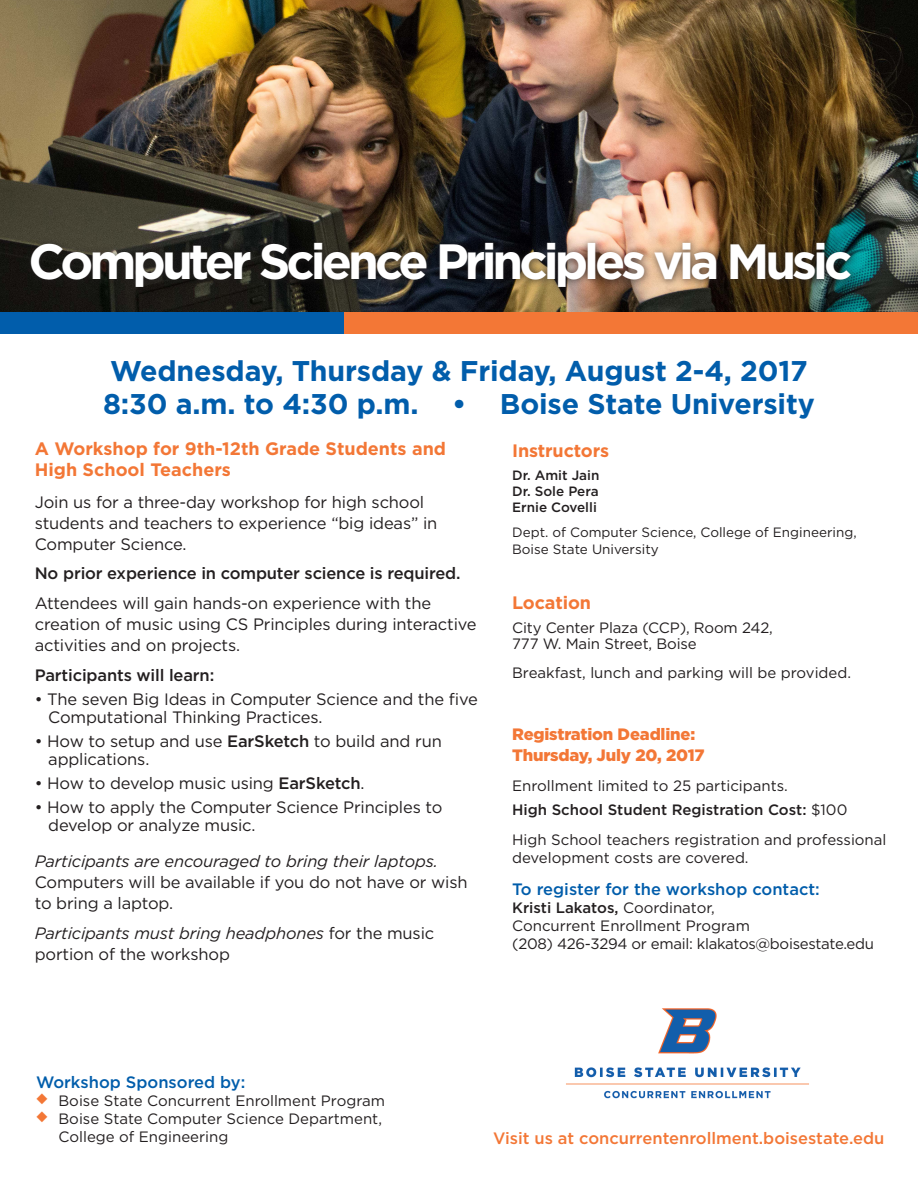
<style>
.page{position:relative;width:918px;height:1188px;background:#fff}
.page>*{position:absolute;margin:0;border:0;box-sizing:border-box;transform-origin:0 0}
.t1{font:700 49.5px "Gotham";letter-spacing:-.08em;color:#fff}
.t2{font:700 28.5px "Gotham";letter-spacing:-.005em;color:#015dab}
.t3{font:700 18px/21px "Gotham";color:#f37736}
.t4{font:16.5px/21px "Gotham";letter-spacing:-.01em;color:#231f20}
.t5{font:500 16.5px "Gotham";letter-spacing:-.01em;color:#231f20}
.t6{font:italic 16.5px/21px "Gotham";letter-spacing:-.01em;color:#231f20}
.t7{font:500 16.5px "Gotham";color:#015dab}
.t8{font:500 16.5px "Gotham";color:#f37736}
.t9{font:900 16.5px "Gotham";letter-spacing:-.01em;color:#f37736}
.t10{font:15px/18px "Gotham";color:#231f20}
.t11{font:500 15px "Gotham";color:#231f20}
.t12{font:15px "Gotham";letter-spacing:-.02em;color:#231f20}
.t13{font:13.5px/16.2px "Gotham";color:#231f20}
.t14{font:500 13.5px/16.2px "Gotham";color:#231f20}
.s1{font-weight:500}
.s2{font-style:italic}
.s3{font-style:normal}
.s4{font-weight:400}
.s5{color:#f37736}
</style>
<div class="page">
<img style="left:0;top:0;width:918px;height:312px">
<div style="left:23px;top:235px;width:835px;height:61px;background:#231f20;opacity:.75"></div>
<div style="left:0;top:312px;width:344px;height:22px;background:#015dab"></div>
<div style="left:344px;top:312px;width:574px;height:22px;background:#f37736"></div>
<img style="left:566px;top:1008px;width:243px;height:91px">
<p class="t1" style="left:28px;top:229px;width:825px">Computer Science Principles via Music</p>
<p class="t2" style="left:110px;top:352px;width:699px">Wednesday, Thursday &amp; Friday, August 2-4, 2017</p>
<p class="t2" style="left:103px;top:385px;width:713px">8:30 a.m. to 4:30 p.m. • Boise State University</p>
<p class="t3" style="left:35px;top:438px;width:413px">A Workshop for 9th-12th Grade Students and<br>High School Teachers</p>
<p class="t4" style="left:35px;top:491px;width:404px">Join us for a three-day workshop for high school students and teachers to experience “big ideas” in<br>Computer Science.</p>
<p class="t5" style="left:35px;top:562px;width:427px">No prior experience in computer science is required.</p>
<p class="t4" style="left:35px;top:592px;width:443px">Attendees will gain hands-on experience with the creation of music using CS Principles during interactive activities and on projects.</p>
<p class="t5" style="left:35px;top:664px;width:181px">Participants will learn:</p>
<p class="t4" style="left:48px;top:690px;width:431px;line-height:18px;text-indent:-13px">• The seven Big Ideas in Computer Science and the five<br>Computational Thinking Practices.</p>
<p class="t4" style="left:35px;top:730px;width:409px">• How to setup and use <span class="s1">EarSketch</span> to build and run</p>
<p class="t4" style="left:48px;top:748px;width:103px">applications.</p>
<p class="t4" style="left:35px;top:772px;width:331px">• How to develop music using <span class="s1">EarSketch</span>.</p>
<p class="t4" style="left:48px;top:798px;width:396px;line-height:18px;text-indent:-13px">• How to apply the Computer Science Principles to develop or analyze music.</p>
<p class="t4" style="left:35px;top:850px;width:434px"><span class="s2">Participants are encouraged to bring their laptops.<br></span>Computers will be available if you do not have or wish to bring a laptop.</p>
<p class="t6" style="left:35px;top:922px;width:401px">Participants must bring headphones <span class="s3">for the music portion of the workshop</span></p>
<p class="t3" style="left:512px;top:440px;width:99px">Instructors</p>
<p class="t14" style="left:512px;top:467px;width:89px">Dr. Amit Jain</p>
<p class="t14" style="left:512px;top:483px;width:88px">Dr. Sole Pera<br>Ernie Covelli</p>
<p class="t13" style="left:512px;top:524px;width:346px">Dept. of Computer Science, College of Engineering,<br>Boise State University</p>
<p class="t3" style="left:512px;top:592px;width:80px">Location</p>
<p class="t10" style="left:512px;top:618px;width:262px">City Center Plaza (CCP), Room 242,</p>
<p class="t10" style="left:512px;top:634px;width:186px">777 W. Main Street, Boise</p>
<p class="t10" style="left:512px;top:663px;width:340px">Breakfast, lunch and parking will be provided.</p>
<p class="t9" style="left:512px;top:723px;width:185px">Registration Deadline:</p>
<p class="t9" style="left:512px;top:744px;width:194px">Thursday, July 20, 2017</p>
<p class="t10" style="left:512px;top:777px;width:277px">Enrollment limited to 25 participants.</p>
<p class="t11" style="left:512px;top:800px;width:337px">High School Student Registration Cost: <span class="s4">$100</span></p>
<p class="t10" style="left:512px;top:831px;width:376px">High School teachers registration and professional development costs are covered.</p>
<p class="t7" style="left:512px;top:878px;width:309px">To register for the workshop contact:</p>
<p class="t11" style="left:512px;top:898px;width:204px">Kristi Lakatos, <span class="s4">Coordinator,</span></p>
<p class="t10" style="left:512px;top:916px;width:239px">Concurrent Enrollment Program</p>
<p class="t12" style="left:512px;top:934px;width:363px">(208) 426-3294 or email: klakatos@boisestate.edu</p>
<p class="t7" style="left:36px;top:1071px;width:211px">Workshop Sponsored by:</p>
<p class="t10" style="left:36px;top:1091px;width:351px"><span class="s5">◆</span> Boise State Concurrent Enrollment Program</p>
<p class="t10" style="left:58px;top:1109px;width:325px;text-indent:-22px"><span class="s5">◆</span> Boise State Computer Science Department,<br>College of Engineering</p>
<p class="t8" style="left:493px;top:1127px;width:393px">Visit us at concurrentenrollment.boisestate.edu</p>
</div>
